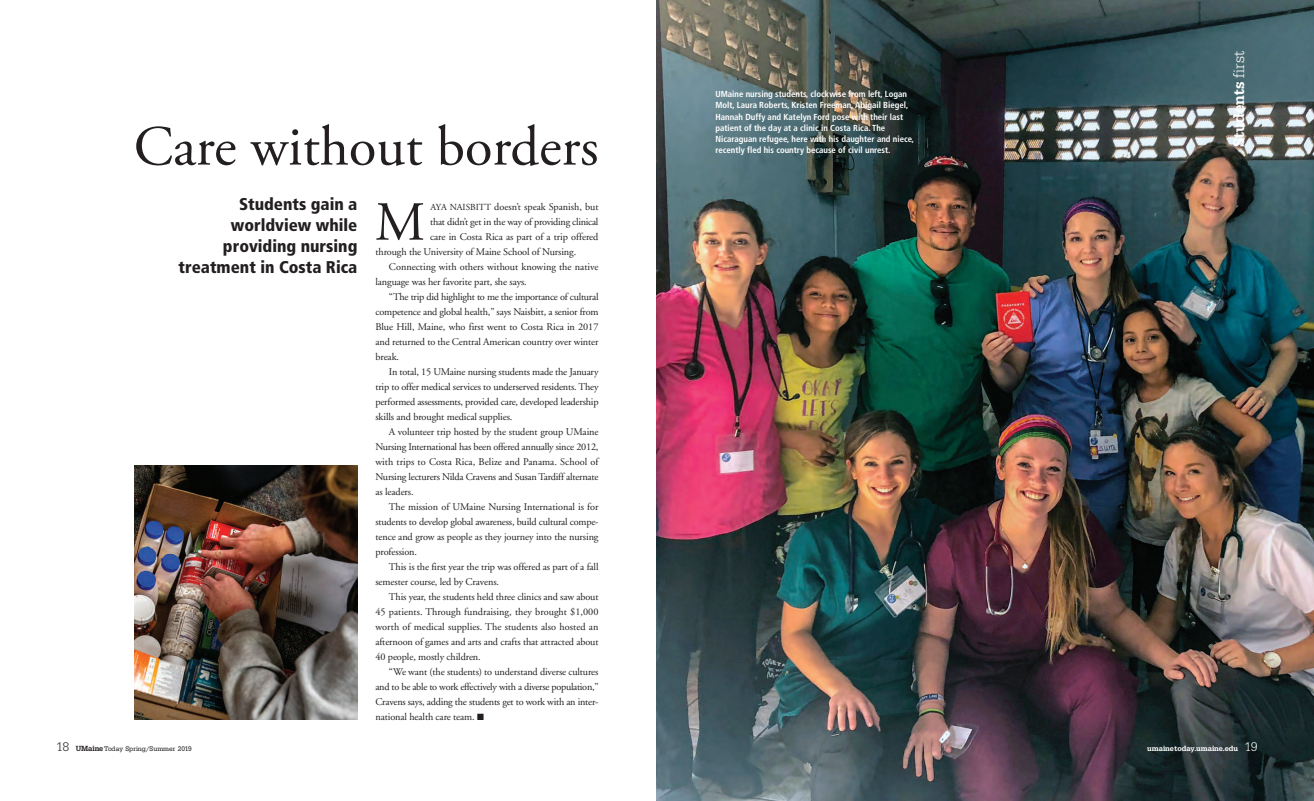
<style>
.page{position:relative;width:1314px;height:801px;background:#fff}
.page>*{position:absolute;margin:0;border:0;box-sizing:border-box;transform-origin:0 0}
.t1{font:56.5px "Adobe Garamond Pro";color:#231f20}
.t2{font:55px "Adobe Garamond Pro";color:#231f20}
.t3{font:900 condensed 17px/21px "Frutiger";color:#231f20;text-align:right}
.t4{font:16px "URW Egyptienne T Medi Narr";color:#fff}
.t5{font:10.2px "Adobe Garamond";letter-spacing:-.01em;color:#231f20}
.t6{font:10.2px "Adobe Garamond";letter-spacing:-.03em;color:#231f20}
.t7{font:700 condensed 8.8px/11.3px "Frutiger";color:#fff}
.t8{font:7.8px "URW Egyptienne T Medi Narr";color:#fff}
.t9{font:7px "URW Egyptienne T Regu Narr";color:#231f20}
.s1{font-size:9.2px}
.s2{font-family:"URW Egyptienne T Ligh Narr"}
.s3{font-family:"URW Egyptienne T Ligh";font-size:13px}
.s4{font-family:"URW Egyptienne T Medi Narr";font-size:7.8px}
</style>
<div class="page">
<img style="left:657px;top:0;width:657px;height:801px">
<img style="left:134px;top:465px;width:223px;height:255px">
<h1 class="t1" style="left:134px;top:124px;width:466px">Care without borders</h1>
<h3 class="t3" style="left:179px;top:195px;width:180px">Students gain a worldview while providing nursing treatment in Costa Rica</h3>
<p class="t5" style="left:431px;top:203px;width:169px"><span class="s1">AYA NAISBITT</span> doesn’t speak Spanish, but</p>
<h2 class="t2" style="left:375px;top:201px;width:52px">M</h2>
<p class="t5" style="left:430px;top:218px;width:170px">that didn’t get in the way of providing clinical</p>
<p class="t5" style="left:430px;top:233px;width:170px">care in Costa Rica as part of a trip offered</p>
<p class="t5" style="left:375px;top:248px;width:202px">through the University of Maine School of Nursing.</p>
<p class="t5" style="left:389px;top:263px;width:211px">Connecting with others without knowing the native</p>
<p class="t5" style="left:375px;top:278px;width:153px">language was her favorite part, she says.</p>
<p class="t5" style="left:389px;top:293px;width:211px">“The trip did highlight to me the importance of cultural</p>
<p class="t5" style="left:375px;top:308px;width:225px">competence and global health,” says Naisbitt, a senior from</p>
<p class="t5" style="left:375px;top:323px;width:225px">Blue Hill, Maine, who first went to Costa Rica in 2017</p>
<p class="t5" style="left:375px;top:338px;width:225px">and returned to the Central American country over winter</p>
<p class="t5" style="left:375px;top:353px;width:25px">break.</p>
<p class="t5" style="left:389px;top:368px;width:211px">In total, 15 UMaine nursing students made the January</p>
<p class="t5" style="left:375px;top:383px;width:225px">trip to offer medical services to underserved residents. They</p>
<p class="t5" style="left:375px;top:398px;width:225px">performed assessments, provided care, developed leadership</p>
<p class="t5" style="left:375px;top:413px;width:139px">skills and brought medical supplies.</p>
<p class="t5" style="left:389px;top:428px;width:211px">A volunteer trip hosted by the student group UMaine</p>
<p class="t5" style="left:375px;top:443px;width:225px">Nursing International has been offered annually since 2012,</p>
<p class="t5" style="left:375px;top:458px;width:225px">with trips to Costa Rica, Belize and Panama. School of</p>
<p class="t5" style="left:375px;top:473px;width:225px">Nursing lecturers Nilda Cravens and Susan Tardiff alternate</p>
<p class="t5" style="left:375px;top:488px;width:40px">as leaders.</p>
<p class="t5" style="left:389px;top:503px;width:211px">The mission of UMaine Nursing International is for</p>
<p class="t5" style="left:375px;top:518px;width:225px">students to develop global awareness, build cultural compe-</p>
<p class="t5" style="left:375px;top:533px;width:225px">tence and grow as people as they journey into the nursing</p>
<p class="t5" style="left:375px;top:548px;width:43px">profession.</p>
<p class="t5" style="left:389px;top:563px;width:211px">This is the first year the trip was offered as part of a fall</p>
<p class="t5" style="left:375px;top:578px;width:125px">semester course, led by Cravens.</p>
<p class="t5" style="left:389px;top:593px;width:211px">This year, the students held three clinics and saw about</p>
<p class="t5" style="left:375px;top:608px;width:225px">45 patients. Through fundraising, they brought $1,000</p>
<p class="t5" style="left:375px;top:623px;width:225px">worth of medical supplies. The students also hosted an</p>
<p class="t5" style="left:375px;top:638px;width:225px">afternoon of games and arts and crafts that attracted about</p>
<p class="t5" style="left:375px;top:653px;width:107px">40 people, mostly children.</p>
<p class="t5" style="left:389px;top:668px;width:211px">“We want (the students) to understand diverse cultures</p>
<p class="t6" style="left:375px;top:683px;width:225px">and to be able to work effectively with a diverse population,”</p>
<p class="t5" style="left:375px;top:698px;width:225px">Cravens says, adding the students get to work with an inter-</p>
<p class="t5" style="left:375px;top:713px;width:110px">national health care team. ■</p>
<p class="t7" style="left:715px;top:89px;width:200px">UMaine nursing students, clockwise from left, Logan Molt, Laura Roberts, Kristen Freeman, Abigail Biegel, Hannah Duffy and Katelyn Ford pose with their last patient of the day at a clinic in Costa Rica. The Nicaraguan refugee, here with his daughter and niece, recently fled his country because of civil unrest.</p>
<h3 class="t4" style="left:1229px;top:147px;width:98px;rotate:-90deg">Students <span class="s2">first</span></h3>
<p class="t9" style="left:56px;top:745px;width:137px"><span class="s3">18</span> <span class="s4">UMaine</span>Today Spring/Summer 2019</p>
<p class="t8" style="left:1147px;top:744px;width:112px">umainetoday.umaine.edu <span class="s3">19</span></p>
</div>
